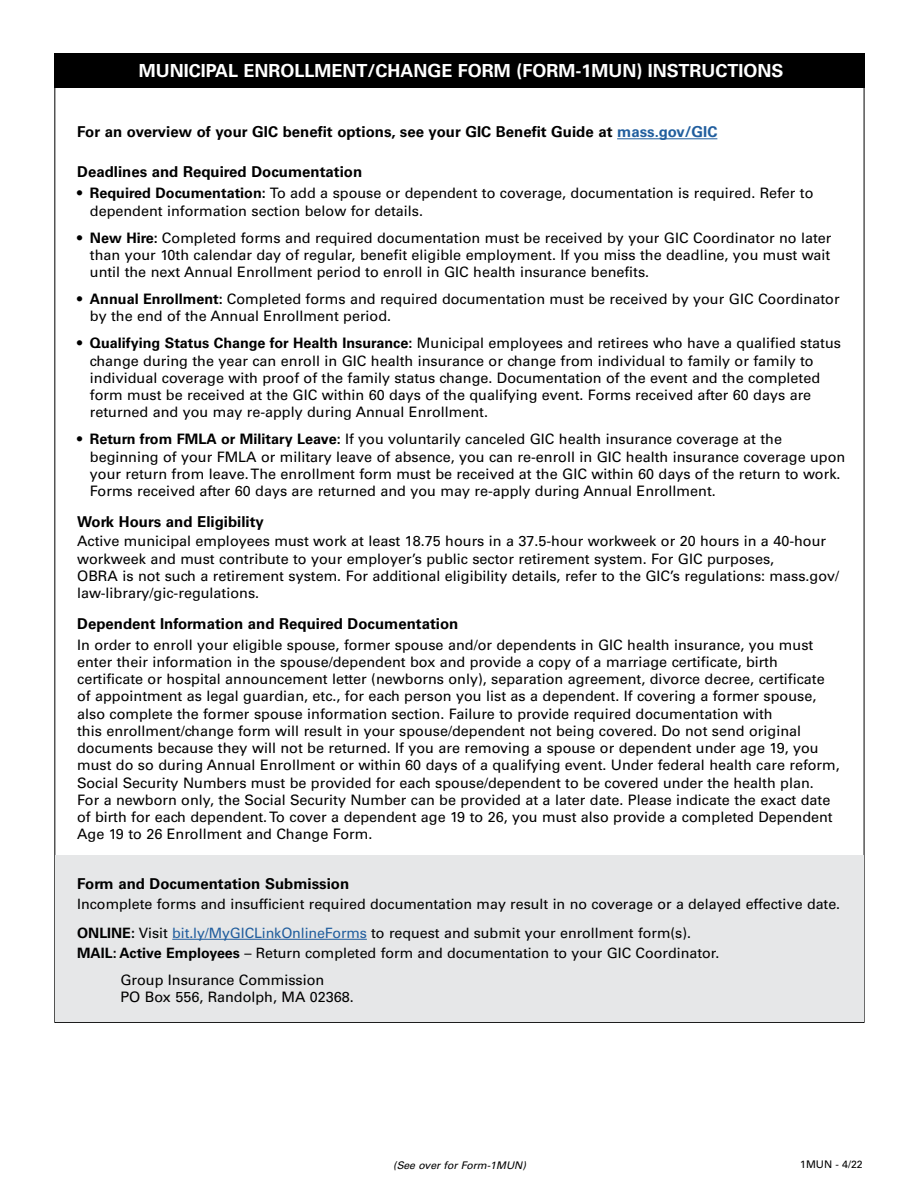
<style>
.page{position:relative;width:918px;height:1188px;background:#fff}
.page>*{position:absolute;margin:0;border:0;box-sizing:border-box;transform-origin:0 0}
.t1{font:700 18px "Univers";color:#fff}
.t2{font:700 15px "Univers";color:#000}
.t3{font:14.4px/17.2px "Univers";color:#000}
.t4{font:14.25px/28.5px "Univers";color:#000}
.t5{font:italic 10.5px "Univers";color:#000}
.t6{font:10.5px "Univers";color:#000}
.s1{color:#215e9e}
.s2{font-weight:700}
</style>
<div class="page">
<div style="left:55px;top:856px;width:809px;height:166px;background:#e6e7e8"></div>
<div style="left:54px;top:54px;width:810px;height:34px;background:#000"></div>
<hr style="left:617px;top:138px;width:100px;height:1px;background:#215e9e">
<hr style="left:172px;top:939px;width:195px;height:1px;background:#215e9e">
<p class="t1" style="left:139px;top:60px;width:646px">MUNICIPAL ENROLLMENT/CHANGE FORM (FORM-1MUN) INSTRUCTIONS</p>
<p class="t2" style="left:77px;top:123px;width:642px">For an overview of your GIC benefit options, see your GIC Benefit Guide at <span class="s1">mass.gov/GIC</span></p>
<p class="t2" style="left:77px;top:163px;width:287px">Deadlines and Required Documentation</p>
<p class="t3" style="left:90px;top:185px;width:725px;text-indent:-13px"><span class="s2">• Required Documentation:</span> To add a spouse or dependent to coverage, documentation is required. Refer to dependent information section below for details.</p>
<p class="t3" style="left:90px;top:229px;width:743px;text-align:justify;text-indent:-13px"><span class="s2">• New Hire:</span> Completed forms and required documentation must be received by your GIC Coordinator no later than your 10th calendar day of regular, benefit eligible employment. If you miss the deadline, you must wait until the next Annual Enrollment period to enroll in GIC health insurance benefits.</p>
<p class="t3" style="left:90px;top:291px;width:751px;text-indent:-13px"><span class="s2">• Annual Enrollment:</span> Completed forms and required documentation must be received by your GIC Coordinator by the end of the Annual Enrollment period.</p>
<p class="t3" style="left:90px;top:335px;width:753px;text-indent:-13px"><span class="s2">• Qualifying Status Change for Health Insurance:</span> Municipal employees and retirees who have a qualified status change during the year can enroll in GIC health insurance or change from individual to family or family to individual coverage with proof of the family status change. Documentation of the event and the completed form must be received at the GIC within 60 days of the qualifying event. Forms received after 60 days are returned and you may re-apply during Annual Enrollment.</p>
<p class="t3" style="left:90px;top:431px;width:757px;text-indent:-13px"><span class="s2">• Return from FMLA or Military Leave:</span> If you voluntarily canceled GIC health insurance coverage at the beginning of your FMLA or military leave of absence, you can re-enroll in GIC health insurance coverage upon your return from leave. The enrollment form must be received at the GIC within 60 days of the return to work.<br>Forms received after 60 days are returned and you may re-apply during Annual Enrollment.</p>
<p class="t2" style="left:77px;top:513px;width:188px">Work Hours and Eligibility</p>
<p class="t3" style="left:77px;top:533px;width:763px">Active municipal employees must work at least 18.75 hours in a 37.5-hour workweek or 20 hours in a 40-hour workweek and must contribute to your employer’s public sector retirement system. For GIC purposes,<br>OBRA is not such a retirement system. For additional eligibility details, refer to the GIC’s regulations: mass.gov/ law-library/gic-regulations.</p>
<p class="t2" style="left:77px;top:615px;width:383px">Dependent Information and Required Documentation</p>
<p class="t3" style="left:77px;top:636px;width:764px">In order to enroll your eligible spouse, former spouse and/or dependents in GIC health insurance, you must enter their information in the spouse/dependent box and provide a copy of a marriage certificate, birth certificate or hospital announcement letter (newborns only), separation agreement, divorce decree, certificate of appointment as legal guardian, etc., for each person you list as a dependent. If covering a former spouse, also complete the former spouse information section. Failure to provide required documentation with<br>this enrollment/change form will result in your spouse/dependent not being covered. Do not send original documents because they will not be returned. If you are removing a spouse or dependent under age 19, you must do so during Annual Enrollment or within 60 days of a qualifying event. Under federal health care reform, Social Security Numbers must be provided for each spouse/dependent to be covered under the health plan.<br>For a newborn only, the Social Security Number can be provided at a later date. Please indicate the exact date of birth for each dependent. To cover a dependent age 19 to 26, you must also provide a completed Dependent Age 19 to 26 Enrollment and Change Form.</p>
<p class="t2" style="left:77px;top:875px;width:274px">Form and Documentation Submission</p>
<p class="t4" style="left:77px;top:890px;width:765px">Incomplete forms and insufficient required documentation may result in no coverage or a delayed effective date.<br><span class="s2">ONLINE:</span> Visit <span class="s1">bit.ly/MyGICLinkOnlineForms</span> to request and submit your enrollment form(s).</p>
<p class="t4" style="left:77px;top:939px;width:644px"><span class="s2">MAIL: Active Employees</span> – Return completed form and documentation to your GIC Coordinator.</p>
<p class="t3" style="left:120px;top:972px;width:235px;line-height:16.4px">Group Insurance Commission<br>PO Box 556, Randolph, MA 02368.</p>
<p class="t5" style="left:393px;top:1159px;width:134px">(See over for Form-1MUN)</p>
<p class="t6" style="left:800px;top:1158px;width:64px">1MUN - 4/22</p>
</div>
